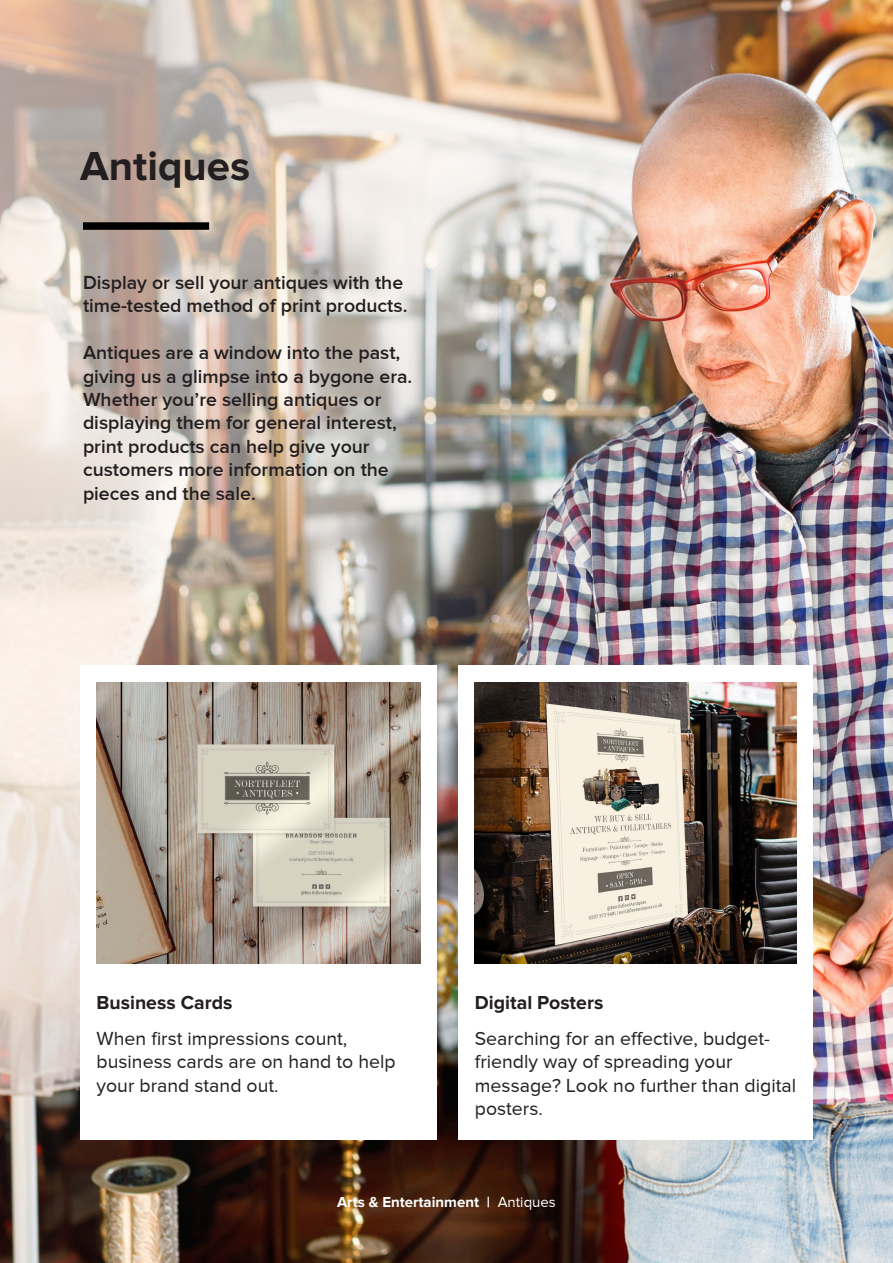
<style>
.page{position:relative;width:893px;height:1263px;background:#fff}
.page>*{position:absolute;margin:0;border:0;box-sizing:border-box;transform-origin:0 0}
.t1{font:700 42px "Proxima Nova";color:#231f20}
.t2{font:600 19.5px/23.4px "Proxima Nova";color:#231f20}
.t3{font:19.5px/23.4px "Proxima Nova";color:#231f20}
.t4{font:700 19.5px "Proxima Nova";color:#231f20}
.t5{font:700 15px "Proxima Nova";color:#fff}
.s1{font-weight:400}
</style>
<div class="page">
<img style="left:0;top:0;width:893px;height:1263px">
<div style="left:80px;top:665px;width:357px;height:474px;background:#fff"></div>
<div style="left:458px;top:665px;width:355px;height:474px;background:#fff"></div>
<img style="left:97px;top:683px;width:324px;height:281px">
<img style="left:475px;top:683px;width:322px;height:281px">
<div style="left:83px;top:222px;width:126px;height:8px;background:#000"></div>
<h1 class="t1" style="left:80px;top:142px;width:171px">Antiques</h1>
<p class="t2" style="left:83px;top:270px;width:326px">Display or sell your antiques with the time-tested method of print products.</p>
<p class="t2" style="left:83px;top:341px;width:331px">Antiques are a window into the past, giving us a glimpse into a bygone era.<br>Whether you’re selling antiques or displaying them for general interest, print products can help give your customers more information on the pieces and the sale.</p>
<p class="t4" style="left:97px;top:992px;width:137px">Business Cards</p>
<p class="t3" style="left:97px;top:1026px;width:301px">When first impressions count, business cards are on hand to help your brand stand out.</p>
<p class="t4" style="left:475px;top:992px;width:130px">Digital Posters</p>
<p class="t3" style="left:475px;top:1026px;width:323px">Searching for an effective, budget&shy;friendly way of spreading your message? Look no further than digital posters.</p>
<p class="t5" style="left:337px;top:1193px;width:220px">Arts &amp; Entertainment | <span class="s1">Antiques</span></p>
</div>
